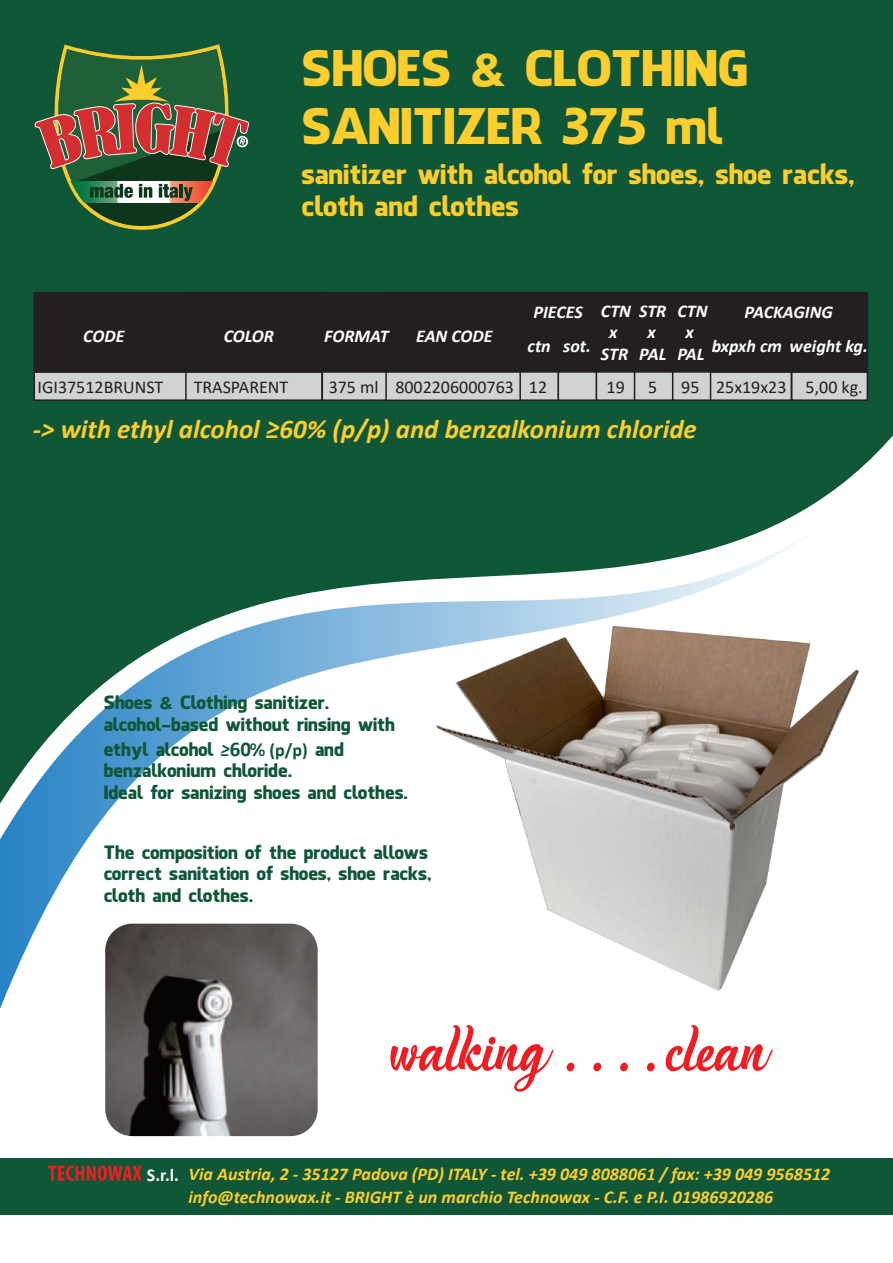
<style>
.page{position:relative;width:893px;height:1263px;background:#fff}
.page>*{position:absolute;margin:0;border:0;box-sizing:border-box;transform-origin:0 0}
.t1{font:54px "Handycheera";color:#ee1d23}
.t2{font:48px/57.6px "Facebook Letter Faces";color:#fecd2e}
.t3{font:27px/32.4px "Facebook Letter Faces";color:#fecd2e}
.t4{font:italic 700 27px "Calibri";color:#fecd2e}
.t5{font:18px/21.6px "Facebook Letter Faces";color:#0f5737}
.t6{font:italic 700 18px/23.2px "Calibri";color:#fecd2e}
.t7{font:italic 700 18px/21.6px "Calibri";color:#fff;text-align:center}
.t8{font:18px "Calibri";color:#231f20}
.t9{font:700 18px "Calibri";color:#fff}
.s1{font-family:"Calibri";font-weight:700;font-style:italic}
.s2{font-family:"Calibri";font-weight:700;font-size:21px}
.s3{font-family:"Calibri";font-weight:700}
</style>
<div class="page">
<div style="left:0;top:0;width:893px;height:496px;background:#0f5737"></div>
<svg style="left:0;top:447px;width:826px;height:562px"></svg>
<svg style="left:35px;top:44px;width:214px;height:186px;background:#52603d"></svg>
<div style="left:0;top:1158px;width:893px;height:56px;background:#0f5737"></div>
<svg style="left:48px;top:1165px;width:94px;height:16px"></svg>
<div style="left:771px;top:281px;width:109px;height:62px;background:#0f5737"></div>
<div style="left:34px;top:371px;width:154px;height:30px;background:#d1d2d4;border:2px solid #231f20"></div>
<div style="left:185px;top:371px;width:138px;height:30px;background:#d1d2d4;border:2px solid #231f20"></div>
<div style="left:384px;top:371px;width:138px;height:30px;background:#d1d2d4;border:2px solid #231f20"></div>
<div style="left:322px;top:371px;width:65px;height:30px;background:#d1d2d4;border:2px solid #231f20"></div>
<div style="left:519px;top:371px;width:40px;height:30px;background:#d1d2d4;border:2px solid #231f20"></div>
<div style="left:558px;top:371px;width:39px;height:30px;background:#d1d2d4;border:2px solid #231f20"></div>
<div style="left:596px;top:371px;width:39px;height:30px;background:#d1d2d4;border:2px solid #231f20"></div>
<div style="left:634px;top:371px;width:40px;height:30px;background:#d1d2d4;border:2px solid #231f20"></div>
<div style="left:672px;top:371px;width:40px;height:30px;background:#d1d2d4;border:2px solid #231f20"></div>
<div style="left:710px;top:371px;width:82px;height:30px;background:#d1d2d4;border:2px solid #231f20"></div>
<div style="left:791px;top:371px;width:77px;height:30px;background:#d1d2d4;border:2px solid #231f20"></div>
<div style="left:791px;top:320px;width:77px;height:53px;background:#231f20;border:2px solid #231f20"></div>
<div style="left:710px;top:320px;width:82px;height:53px;background:#231f20;border:2px solid #231f20"></div>
<div style="left:710px;top:292px;width:158px;height:30px;background:#231f20"></div>
<div style="left:672px;top:292px;width:40px;height:80px;background:#231f20"></div>
<div style="left:634px;top:292px;width:40px;height:80px;background:#231f20"></div>
<div style="left:595px;top:292px;width:40px;height:80px;background:#231f20"></div>
<div style="left:558px;top:320px;width:39px;height:52px;background:#231f20"></div>
<div style="left:519px;top:320px;width:40px;height:52px;background:#231f20"></div>
<div style="left:519px;top:292px;width:78px;height:30px;background:#231f20"></div>
<div style="left:322px;top:292px;width:65px;height:80px;background:#231f20"></div>
<div style="left:385px;top:292px;width:136px;height:80px;background:#231f20"></div>
<div style="left:185px;top:292px;width:138px;height:81px;background:#231f20;border:2px solid #231f20"></div>
<div style="left:34px;top:292px;width:153px;height:81px;background:#231f20;border:2px solid #231f20"></div>
<img style="left:105px;top:924px;width:213px;height:212px">
<img style="left:376px;top:603px;width:483px;height:398px">
<h2 class="t2" style="left:301px;top:41px;width:448px">SHOES &amp; CLOTHING<br>SANITIZER 375 ml</h2>
<h3 class="t3" style="left:301px;top:158px;width:555px">sanitizer with alcohol for shoes, shoe racks, cloth and clothes</h3>
<p class="t7" style="left:83px;top:324px;width:43px">CODE</p>
<p class="t7" style="left:224px;top:324px;width:52px">COLOR</p>
<p class="t7" style="left:324px;top:324px;width:66px">FORMAT</p>
<p class="t7" style="left:416px;top:324px;width:78px">EAN CODE</p>
<p class="t7" style="left:534px;top:300px;width:51px">PIECES</p>
<p class="t7" style="left:528px;top:334px;width:65px">ctn sot.</p>
<p class="t7" style="left:639px;top:299px;width:29px">STR x<br>PAL</p>
<p class="t7" style="left:601px;top:299px;width:32px">CTN x<br>STR</p>
<p class="t7" style="left:677px;top:299px;width:32px">CTN</p>
<p class="t7" style="left:745px;top:300px;width:90px">PACKAGING</p>
<p class="t7" style="left:677px;top:321px;width:29px">x<br>PAL</p>
<p class="t7" style="left:712px;top:334px;width:158px">bxpxh cm weight kg.</p>
<p class="t8" style="left:38px;top:375px;width:127px">IGI37512BRUNST</p>
<p class="t8" style="left:194px;top:375px;width:96px">TRASPARENT</p>
<p class="t8" style="left:329px;top:375px;width:220px">375 ml 8002206000763 12</p>
<p class="t8" style="left:607px;top:375px;width:20px">19</p>
<p class="t8" style="left:648px;top:375px;width:11px">5</p>
<p class="t8" style="left:681px;top:375px;width:183px">95 25x19x23 5,00 kg.</p>
<h3 class="t4" style="left:33px;top:410px;width:665px">-&gt; with ethyl alcohol ≥60% (p/p) and benzalkonium chloride</h3>
<p class="t5" style="left:104px;top:692px;width:293px">Shoes &amp; Clothing sanitizer. alcohol-based without rinsing with</p>
<p class="t5" style="left:104px;top:739px;width:1342px">ethyl alcohol <span class="s1">≥</span><span class="s2">60</span> %<span class="s3">(p/p)</span> and benzalkonium chloride.<br>Ideal for sanizing shoes and clothes.</p>
<p class="t5" style="left:104px;top:842px;width:329px">The composition of the product allows correct sanitation of shoes, shoe racks, cloth and clothes.</p>
<h1 class="t1" style="left:390px;top:1013px;width:378px">walking ....clean</h1>
<p class="t9" style="left:147px;top:1162px;width:34px">S.r.l.</p>
<p class="t6" style="left:189px;top:1162px;width:643px">Via Austria, 2 - 35127 Padova (PD) ITALY - tel. +39 049 8088061 / fax: +39 049 9568512 info@technowax.it - BRIGHT è un marchio Technowax - C.F. e P.I. 01986920286</p>
</div>
